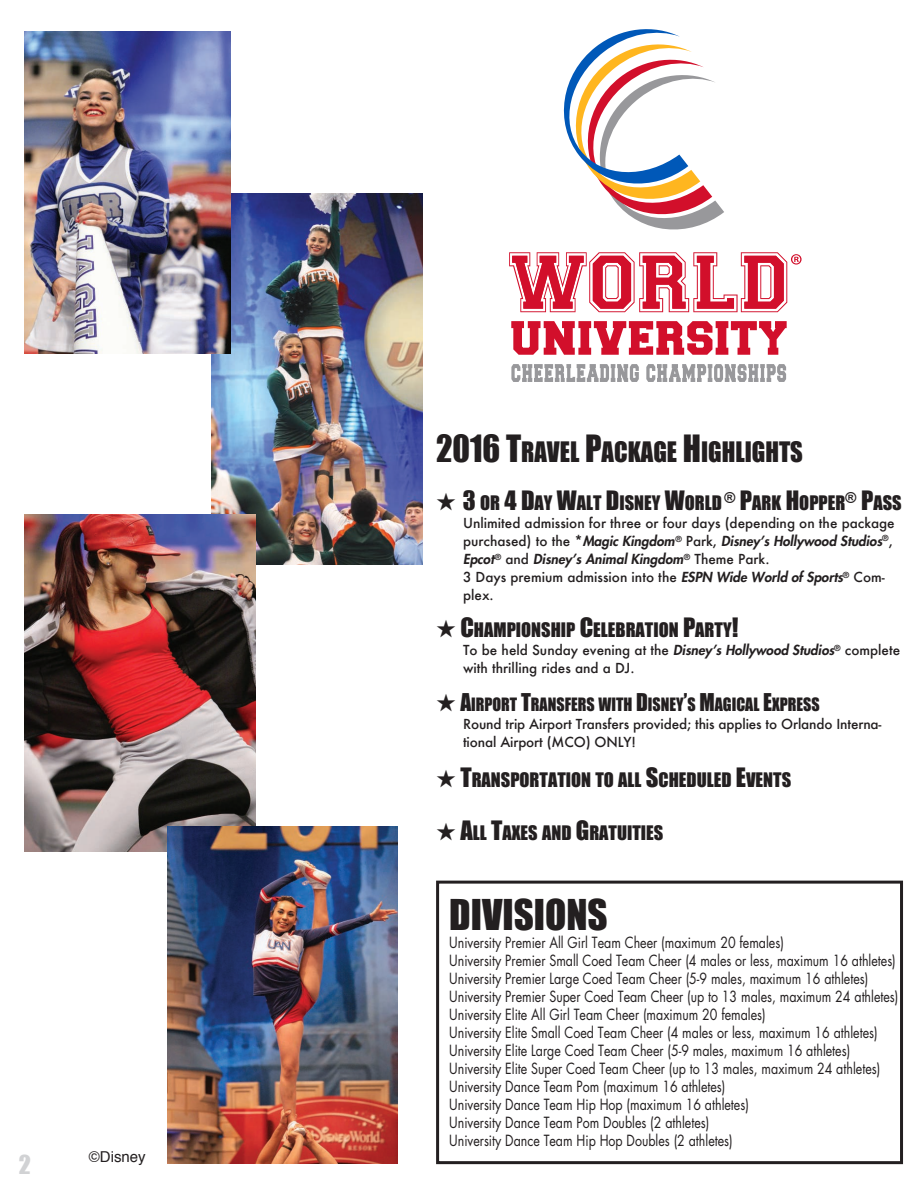
<style>
.page{position:relative;width:918px;height:1188px;background:#fff}
.page>*{position:absolute;margin:0;border:0;box-sizing:border-box;transform-origin:0 0}
.t1{font:39px "Impact";color:#231f20}
.t2{font:25.8px "Impact";color:#231f20;scale:.95 1}
.t3{font:24px "Impact";color:#d1d2d4}
.t4{font:18.45px "Impact";color:#231f20}
.t5{font:16.8px "Impact";color:#231f20;scale:.95 1}
.t6{font:15px/18px "Futura";color:#231f20;scale:.83 1}
.t7{font:15px "Helvetica";color:#231f20}
.t8{font:500 13.5px/18px "Futura";color:#231f20}
.t9{font:8.25px/8.4px "Myriad Pro";color:#231f20}
.s1{font-size:34.5px}
.s2{font-size:24.45px}
.s3{font-weight:800;font-style:italic}
.s4{font-size:22.5px}
</style>
<div class="page">
<svg style="left:511px;top:321px;width:276px;height:34px"></svg>
<svg style="left:563px;top:29px;width:161px;height:201px"></svg>
<svg style="left:511px;top:364px;width:128px;height:18px"></svg>
<svg style="left:646px;top:364px;width:140px;height:18px"></svg>
<svg style="left:509px;top:252px;width:293px;height:60px"></svg>
<div style="left:436px;top:881px;width:467px;height:283px;border:3px solid #231f20"></div>
<img style="left:212px;top:193px;width:210px;height:371px">
<img style="left:25px;top:514px;width:230px;height:337px">
<img style="left:25px;top:32px;width:205px;height:321px">
<img style="left:167px;top:826px;width:231px;height:338px">
<h3 class="t3" style="left:19px;top:1149px;width:14px">2</h3>
<p class="t7" style="left:89px;top:1145px;width:58px">©Disney</p>
<h2 class="t2" style="left:436px;top:436px;width:388px"><span class="s1">2016 T</span>RAVEL <span class="s1">P</span>ACKAGE <span class="s1">H</span>IGHLIGHTS</h2>
<p class="t4" style="left:436px;top:491px;width:467px">★ <span class="s2">3</span> OR <span class="s2">4 D</span>AY <span class="s2">W</span>ALT <span class="s2">D</span>ISNEY <span class="s2">W</span>ORLD <sup>®</sup> <span class="s2">P</span>ARK <span class="s2">H</span>OPPER<sup>®</sup> <span class="s2">P</span>ASS</p>
<p class="t8" style="left:463px;top:513px;width:433px">Unlimited admission for three or four days (depending on the package purchased) to the *<span class="s3">Magic Kingdom</span><sup>®</sup> Park, <span class="s3">Disney’s Hollywood Studios</span><sup>®</sup>, <span class="s3">Epcot</span><sup>®</sup> and <span class="s3">Disney’s Animal Kingdom</span><sup>®</sup> Theme Park.<br>3 Days premium admission into the <span class="s3">ESPN Wide World of Sports</span><sup>®</sup> Com&shy;plex.</p>
<p class="t4" style="left:436px;top:618px;width:304px">★ <span class="s2">C</span>HAMPIONSHIP <span class="s2">C</span>ELEBRATION <span class="s2">P</span>ARTY<span class="s2">!</span></p>
<p class="t8" style="left:463px;top:641px;width:439px">To be held Sunday evening at the <span class="s3">Disney’s Hollywood Studios</span><sup>®</sup> complete with thrilling rides and a DJ.</p>
<p class="t5" style="left:436px;top:694px;width:405px">★ <span class="s4">A</span>IRPORT <span class="s4">T</span>RANSFERS WITH <span class="s4">D</span>ISNEY<span class="s4">’</span>S <span class="s4">M</span>AGICAL <span class="s4">E</span>XPRESS</p>
<p class="t8" style="left:463px;top:714px;width:420px">Round trip Airport Transfers provided; this applies to Orlando Interna&shy;tional Airport (MCO) ONLY!</p>
<p class="t4" style="left:436px;top:768px;width:357px">★ <span class="s2">T</span>RANSPORTATION TO ALL <span class="s2">S</span>CHEDULED <span class="s2">E</span>VENTS</p>
<p class="t4" style="left:436px;top:821px;width:229px">★ <span class="s2">A</span>LL <span class="s2">T</span>AXES AND <span class="s2">G</span>RATUITIES</p>
<p class="t9" style="left:582px;top:561px;width:18px">PMS<br>2935</p>
<p class="t9" style="left:622px;top:561px;width:18px">PMS<br>1235</p>
<p class="t9" style="left:661px;top:561px;width:16px">PMS<br>186</p>
<p class="t9" style="left:692px;top:561px;width:34px;text-align:center">PMS Cool<br>Gray 7</p>
<h1 class="t1" style="left:449px;top:891px;width:160px">DIVISIONS</h1>
<p class="t6" style="left:449px;top:933px;width:543px">University Premier All Girl Team Cheer (maximum 20 females)<br>University Premier Small Coed Team Cheer (4 males or less, maximum 16 athletes)<br>University Premier Large Coed Team Cheer (5-9 males, maximum 16 athletes)<br>University Premier Super Coed Team Cheer (up to 13 males, maximum 24 athletes)<br>University Elite All Girl Team Cheer (maximum 20 females)<br>University Elite Small Coed Team Cheer (4 males or less, maximum 16 athletes)<br>University Elite Large Coed Team Cheer (5-9 males, maximum 16 athletes)<br>University Elite Super Coed Team Cheer (up to 13 males, maximum 24 athletes)<br>University Dance Team Pom (maximum 16 athletes)<br>University Dance Team Hip Hop (maximum 16 athletes)<br>University Dance Team Pom Doubles (2 athletes)<br>University Dance Team Hip Hop Doubles (2 athletes)</p>
</div>
